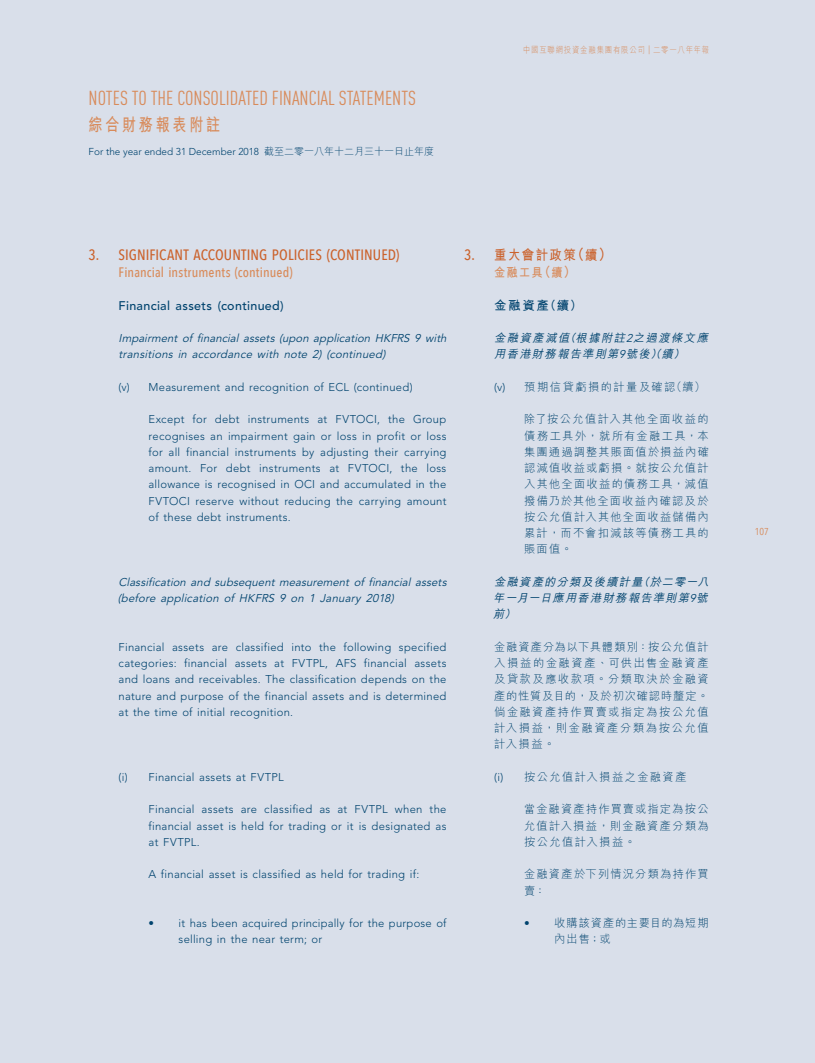
<style>
.page{position:relative;width:815px;height:1063px;background:#d9dfea}
.page>*{position:absolute;margin:0;border:0;box-sizing:border-box;transform-origin:0 0}
.t1{font:20px "DIN Cond";color:#d88b5b}
.t2{font:700 17.5px "M Hei HK";letter-spacing:.2em;color:#d88b5b;scale:.8 1}
._03_H1{font:500 15px "Avenir Next Condensed";letter-spacing:.005em;color:#cb622c}
._04___H2{font:500 13.75px "Avenir Next Condensed";letter-spacing:.01em;color:#d88b5b}
._03_H1-2{font:700 13.75px "M Hei HK";letter-spacing:.12em;color:#cb622c;scale:.9 1}
._05_____H3{font:500 12.5px "Avenir LT Std";letter-spacing:.025em;color:#00436e}
._04___H2-2{font:700 12.5px "M Hei HK";color:#d88b5b;scale:.9 1}
._05_____H3-2{font:700 12.5px "M Hei HK";color:#00436e}
._13_____P4{font:300 11.25px/16.2px "Avenir LT Std";letter-spacing:.025em;color:#00436e;text-align:justify}
._12___P2{font:300 11.25px/16.2px "Avenir LT Std";letter-spacing:.025em;color:#00436e;text-align:justify}
._06_______H4{font:italic 11.25px/16.2px "Avenir LT Std";letter-spacing:.015em;color:#00436e}
._13_____P4-2{font:300 11.25px/16.2px "M Hei HK";letter-spacing:.105em;color:#00436e;text-align:justify}
._12___P2-2{font:300 11.25px/16.2px "M Hei HK";letter-spacing:.13em;color:#00436e;text-align:justify}
._06_______H4-2{font:italic 500 11.25px/16.2px "M Hei HK";color:#00436e}
._06a_________H5{font:300 11.25px "Avenir LT Std";letter-spacing:.025em;color:#00436e}
._09_______IN4{font:300 11.25px/16.2px "Avenir LT Std";letter-spacing:.02em;color:#00436e}
._06a_________H5-2{font:300 11.25px "M Hei HK";letter-spacing:.13em;color:#00436e}
._09_______IN4-2{font:300 11.25px/16.2px "M Hei HK";letter-spacing:.07em;color:#00436e}
.t3{font:300 10px "Avenir LT Std";color:#00436e}
.t4{font:10px "Avenir Next Condensed";color:#d88b5b}
.t5{font:300 8.75px "M Hei HK";letter-spacing:.1em;color:#d88b5b;scale:.85 1}
.s1{font-family:"M Hei HK"}
.s2{font-family:"Avenir Next Condensed";font-weight:400}
.s3{font-family:"Avenir Next Condensed";font-weight:500;font-size:15px}
.s4{font-size:15px}
.s5{font-size:13.75px}
.s6{font-family:"Avenir LT Std";font-weight:400}
.s7{font-family:"Avenir LT Std"}
</style>
<div class="page">
<h1 class="t1" style="left:89px;top:86px;width:329px">NOTES TO THE CONSOLIDATED FINANCIAL STATEMENTS</h1>
<h2 class="t2" style="left:89px;top:111px;width:166px">綜合財務報表附註</h2>
<p class="t3" style="left:89px;top:146px;width:347px">For the year ended 31 December 2018 <span class="s1">截至二零一八年十二月三十一日止年度</span></p>
<p class="t5" style="left:523px;top:45px;width:220px">中國互聯網投資金融集團有限公司 <span class="s2">|</span> 二零一八年年報</p>
<p class="_03_H1" style="left:89px;top:245px;width:312px">3. SIGNIFICANT ACCOUNTING POLICIES (CONTINUED)</p>
<p class="_04___H2" style="left:119px;top:264px;width:176px">Financial instruments (continued)</p>
<p class="_05_____H3" style="left:119px;top:298px;width:167px">Financial assets (continued)</p>
<p class="_06_______H4" style="left:119px;top:330px;width:332px">Impairment of financial assets (upon application HKFRS 9 with transitions in accordance with note 2) (continued)</p>
<p class="_06a_________H5" style="left:119px;top:380px;width:296px">(v) Measurement and recognition of ECL (continued)</p>
<p class="_13_____P4" style="left:149px;top:411px;width:299px">Except for debt instruments at FVTOCI, the Group recognises an impairment gain or loss in profit or loss for all financial instruments by adjusting their carrying amount. For debt instruments at FVTOCI, the loss allowance is recognised in OCI and accumulated in the FVTOCI reserve without reducing the carrying amount of these debt instruments.</p>
<p class="_06_______H4" style="left:118px;top:574px;width:333px">Classification and subsequent measurement of financial assets (before application of HKFRS 9 on 1 January 2018)</p>
<p class="_12___P2" style="left:119px;top:639px;width:329px">Financial assets are classified into the following specified categories: financial assets at FVTPL, AFS financial assets and loans and receivables. The classification depends on the nature and purpose of the financial assets and is determined at the time of initial recognition.</p>
<p class="_06a_________H5" style="left:119px;top:770px;width:167px">(i) Financial assets at FVTPL</p>
<p class="_13_____P4" style="left:149px;top:801px;width:299px">Financial assets are classified as at FVTPL when the financial asset is held for trading or it is designated as at FVTPL.</p>
<p class="_13_____P4" style="left:149px;top:866px;width:272px">A financial asset is classified as held for trading if:</p>
<p class="_09_______IN4" style="left:179px;top:915px;width:269px;text-indent:-30px">• it has been acquired principally for the purpose of selling in the near term; or</p>
<p class="_03_H1-2" style="left:464px;top:245px;width:167px"><span class="s3">3.</span> 重大會計政策<span class="s4">（</span>續<span class="s4">）</span></p>
<p class="_04___H2-2" style="left:494px;top:263px;width:93px">金融工具<span class="s5">（</span>續<span class="s5">）</span></p>
<p class="_05_____H3-2" style="left:494px;top:296px;width:90px">金融資產（續）</p>
<p class="_06_______H4-2" style="left:494px;top:329px;width:218px">金融資產減值（根據附註<span class="s6">2</span>之過渡條文應用香港財務報告準則第<span class="s6">9</span>號後）（續）</p>
<p class="_06a_________H5-2" style="left:494px;top:381px;width:213px"><span class="s7">(v)</span> 預期信貸虧損的計量及確認（續）</p>
<p class="_13_____P4-2" style="left:524px;top:411px;width:186px">除了按公允值計入其他全面收益的債務工具外，就所有金融工具，本集團通過調整其賬面值於損益內確認減值收益或虧損。就按公允值計入其他全面收益的債務工具，減值撥備乃於其他全面收益內確認及於按公允值計入其他全面收益儲備內累計，而不會扣減該等債務工具的賬面值。</p>
<p class="_06_______H4-2" style="left:493px;top:573px;width:220px;text-align:justify">金融資產的分類及後續計量（於二零一八年一月一日應用香港財務報告準則第<span class="s6">9</span>號前）</p>
<p class="_12___P2-2" style="left:494px;top:638px;width:216px">金融資產分為以下具體類別：按公允值計入損益的金融資產、可供出售金融資產及貸款及應收款項。分類取決於金融資產的性質及目的，及於初次確認時釐定。倘金融資產持作買賣或指定為按公允值計入損益，則金融資產分類為按公允值計入損益。</p>
<p class="_06a_________H5-2" style="left:494px;top:771px;width:194px"><span class="s7">(i)</span> 按公允值計入損益之金融資產</p>
<p class="_13_____P4-2" style="left:524px;top:801px;width:186px">當金融資產持作買賣或指定為按公允值計入損益，則金融資產分類為按公允值計入損益。</p>
<p class="_13_____P4-2" style="left:524px;top:866px;width:186px">金融資產於下列情況分類為持作買賣：</p>
<p class="_09_______IN4-2" style="left:554px;top:915px;width:156px;text-indent:-30px"><span class="s7">•</span> 收購該資產的主要目的為短期內出售；或</p>
<p class="t4" style="left:755px;top:523px;width:16px">107</p>
</div>
